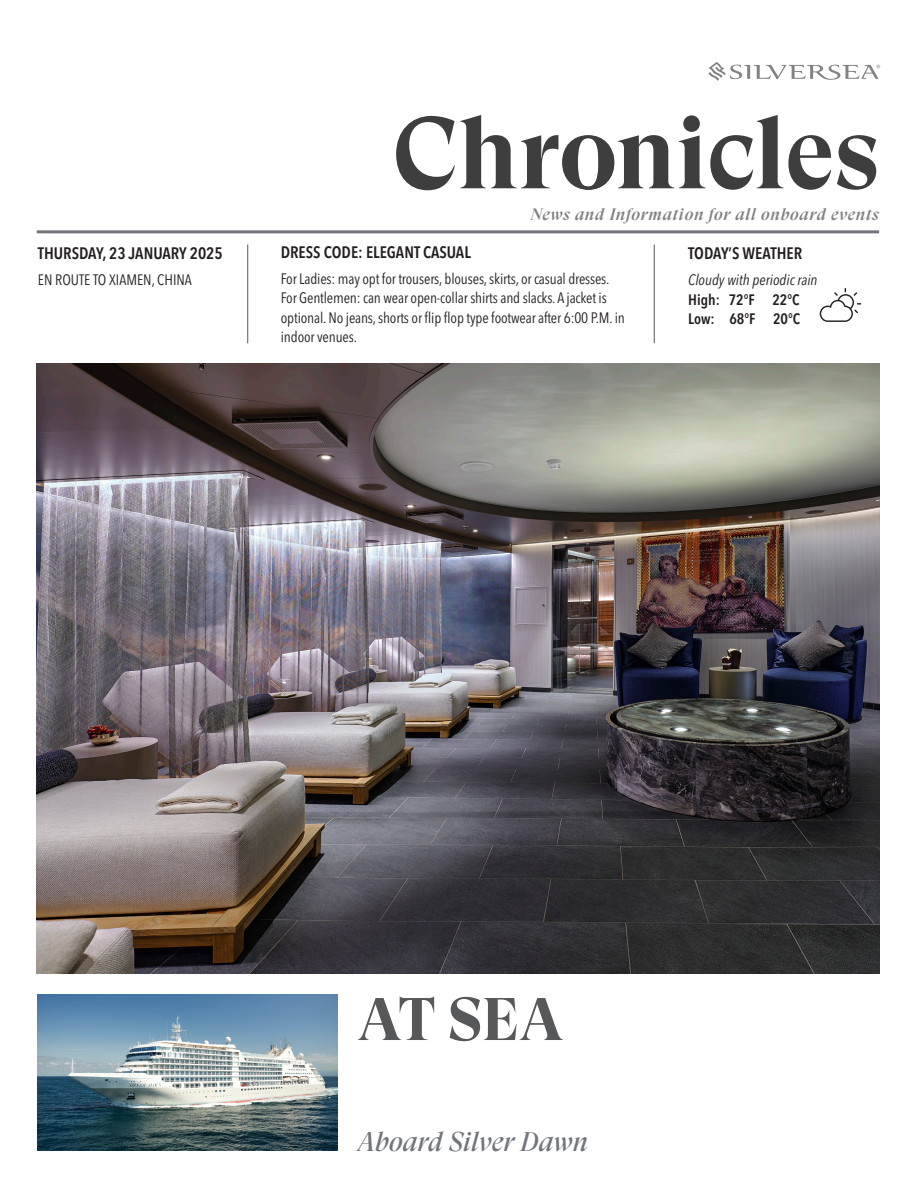
<style>
.page{position:relative;width:918px;height:1188px;background:#fff}
.page>*{position:absolute;margin:0;border:0;box-sizing:border-box;transform-origin:0 0}
.t1{font:700 100.5px "GT Super Display";color:#3e3e3f}
.t2{font:700 60px "GT Super Display";color:#57585a}
.t3{font:italic 27px "GT Super Display";color:#72767c}
.t4{font:600 condensed 16.5px "Avenir Next LT Pro";color:#231f20}
.t5{font:italic 500 16.5px "GT Super Display";letter-spacing:.04em;color:#808285}
.t6{font:condensed 15px/19.5px "Avenir Next LT Pro";letter-spacing:-.01em;color:#231f20}
.t7{font:600 condensed 15px "Avenir Next LT Pro";color:#231f20}
.t8{font:italic condensed 15px "Avenir Next LT Pro";color:#231f20}
</style>
<div class="page">
<hr style="left:37px;top:230px;width:842px;height:3px;background:#72767c">
<hr style="left:247px;top:245px;width:1px;height:98px;background:#57585a">
<hr style="left:654px;top:245px;width:1px;height:98px;background:#57585a">
<svg style="left:820px;top:288px;width:41px;height:34px"></svg>
<svg style="left:708px;top:62px;width:172px;height:19px"></svg>
<img style="left:36px;top:364px;width:843px;height:609px">
<img style="left:38px;top:995px;width:299px;height:155px">
<p class="t4" style="left:38px;top:243px;width:186px">THURSDAY, 23 JANUARY 2025</p>
<p class="t6" style="left:38px;top:270px;width:156px">EN ROUTE TO XIAMEN, CHINA</p>
<p class="t1" style="left:393px;top:100px;width:488px">Chronicles</p>
<p class="t5" style="left:530px;top:206px;width:350px">News and Information for all onboard events</p>
<p class="t4" style="left:281px;top:242px;width:192px">DRESS CODE: ELEGANT CASUAL</p>
<p class="t6" style="left:281px;top:269px;width:330px">For Ladies: may opt for trousers, blouses, skirts, or casual dresses.</p>
<p class="t6" style="left:281px;top:288px;width:346px">For Gentlemen: can wear open-collar shirts and slacks. A jacket is optional. No jeans, shorts or flip flop type footwear after 6:00 P.M. in indoor venues.</p>
<p class="t4" style="left:688px;top:243px;width:115px">TODAY’S WEATHER</p>
<p class="t8" style="left:688px;top:271px;width:131px">Cloudy with periodic rain</p>
<p class="t7" style="left:688px;top:290px;width:113px">High: 72°F 22°C</p>
<p class="t7" style="left:688px;top:310px;width:114px">Low: 68°F 20°C</p>
<p class="t2" style="left:357px;top:988px;width:208px">AT SEA</p>
<p class="t3" style="left:357px;top:1128px;width:233px">Aboard Silver Dawn</p>
</div>
